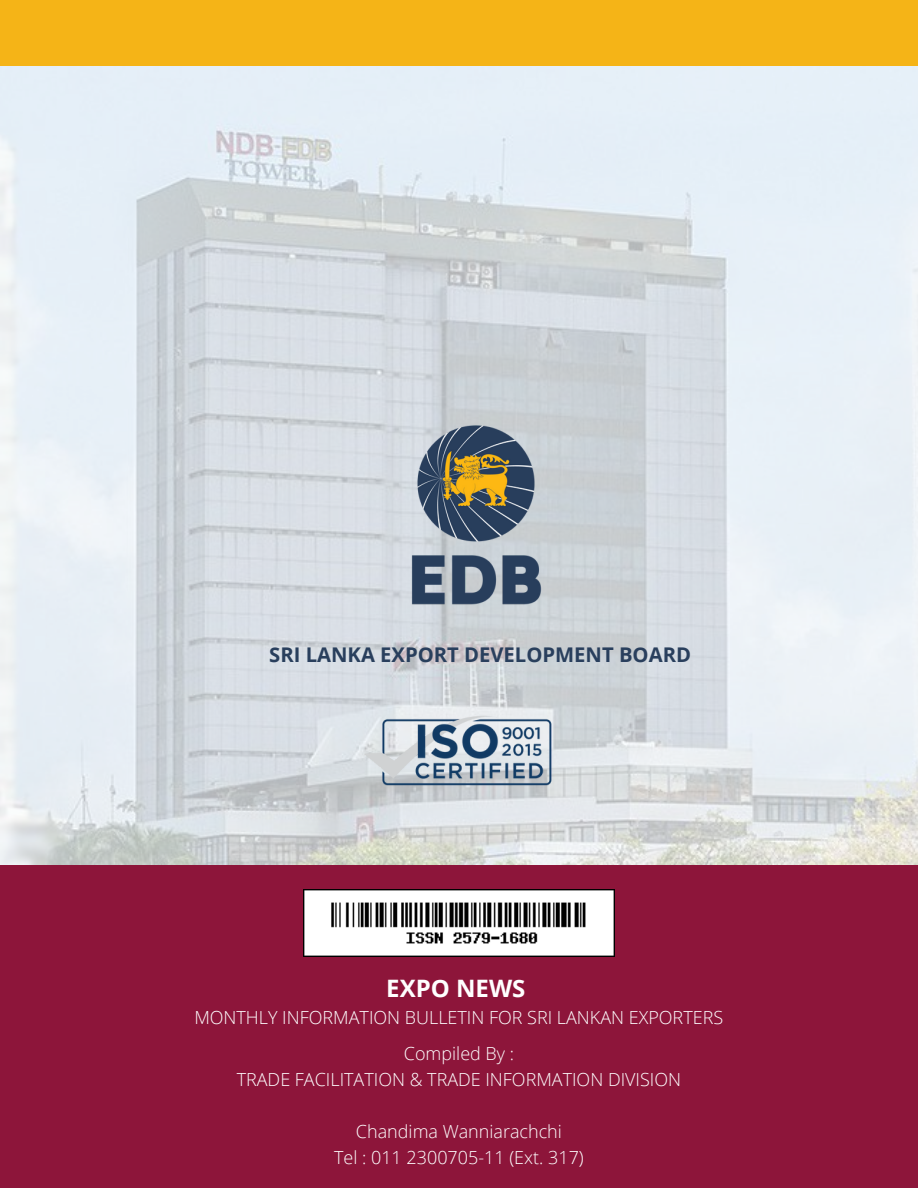
<style>
.page{position:relative;width:918px;height:1188px;background:#fff}
.page>*{position:absolute;margin:0;border:0;box-sizing:border-box;transform-origin:0 0}
.t1{font:700 24px "Open Sans";color:#fff}
.t2{font:700 20.25px "Open Sans";color:#293f5d}
.t3{font:300 18px "Open Sans";color:#fff}
</style>
<div class="page">
<img style="left:0;top:66px;width:918px;height:800px">
<div style="left:0;top:866px;width:918px;height:322px;background:#8d153a"></div>
<img style="left:304px;top:890px;width:310px;height:66px">
<div style="left:0;top:0;width:918px;height:66px;background:#f5b417"></div>
<img style="left:396px;top:421px;width:147px;height:187px">
<img style="left:360px;top:713px;width:195px;height:76px">
<p class="t2" style="left:269px;top:640px;width:423px">SRI LANKA EXPORT DEVELOPMENT BOARD</p>
<p class="t1" style="left:386px;top:965px;width:141px">EXPO NEWS</p>
<p class="t3" style="left:194px;top:998px;width:530px">MONTHLY INFORMATION BULLETIN FOR SRI LANKAN EXPORTERS</p>
<p class="t1" style="left:386px;top:971px;width:141px">EXPO NEWS</p>
<p class="t3" style="left:194px;top:1004px;width:530px">MONTHLY INFORMATION BULLETIN FOR SRI LANKAN EXPORTERS</p>
<p class="t3" style="left:404px;top:1040px;width:112px">Compiled By :</p>
<p class="t3" style="left:237px;top:1067px;width:446px">TRADE FACILITATION &amp; TRADE INFORMATION DIVISION</p>
<p class="t3" style="left:356px;top:1119px;width:208px">Chandima Wanniarachchi</p>
<p class="t3" style="left:334px;top:1145px;width:251px">Tel : 011 2300705-11 (Ext. 317)</p>
</div>
